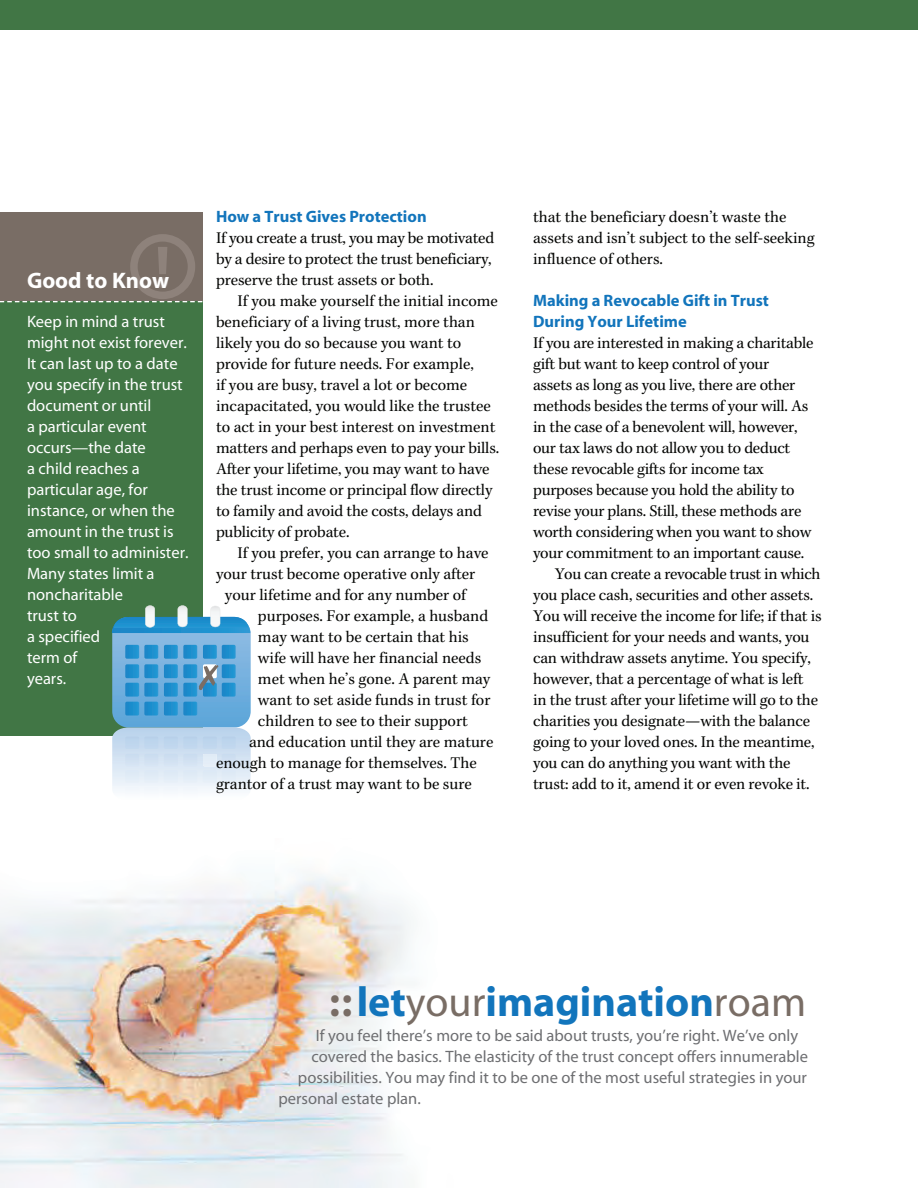
<style>
.page{position:relative;width:918px;height:1188px;background:#fff}
.page>*{position:absolute;margin:0;border:0;box-sizing:border-box;transform-origin:0 0}
.t1{font:700 42px "Myriad";color:#1275bc}
.t2{font:700 22.5px "Myriad";color:#fff}
.t3{font:16.5px/21px "Kepler";letter-spacing:-.01em;color:#040503}
.t4{font:16.5px/21px "Myriad";color:#fff}
.t5{font:16.5px "Myriad";color:#6d6e71}
.t6{font:700 16.5px/21px "Myriad";color:#1275bc}
.s1{color:#796d65}
.s2{font-weight:400;color:#796d65}
</style>
<div class="page">
<div style="left:0;top:293px;width:202px;height:443px;background:#417645"></div>
<svg style="left:112px;top:617px;width:139px;height:111px;background:#73afdc"></svg>
<div style="left:144px;top:645px;width:14px;height:14px;background:#1d8ecd;border-radius:2px"></div>
<div style="left:164px;top:645px;width:14px;height:14px;background:#1d8ecd;border-radius:2px"></div>
<div style="left:183px;top:645px;width:14px;height:14px;background:#1d8ecd;border-radius:2px"></div>
<div style="left:203px;top:645px;width:14px;height:14px;background:#1d8ecd;border-radius:2px"></div>
<div style="left:222px;top:645px;width:14px;height:14px;background:#1d8fcd;border-radius:2px"></div>
<div style="left:125px;top:645px;width:14px;height:14px;background:#1c8ecc;border-radius:2px"></div>
<div style="left:144px;top:664px;width:14px;height:14px;background:#1d8ecd;border-radius:2px"></div>
<div style="left:164px;top:664px;width:14px;height:14px;background:#1d8ecd;border-radius:2px"></div>
<div style="left:183px;top:664px;width:14px;height:14px;background:#1d8ecd;border-radius:2px"></div>
<div style="left:222px;top:664px;width:14px;height:14px;background:#1d8fcd;border-radius:2px"></div>
<div style="left:125px;top:664px;width:14px;height:14px;background:#1c8ecc;border-radius:2px"></div>
<div style="left:144px;top:683px;width:14px;height:14px;background:#1d8ecd;border-radius:2px"></div>
<div style="left:164px;top:683px;width:14px;height:14px;background:#1d8ecd;border-radius:2px"></div>
<div style="left:183px;top:683px;width:14px;height:14px;background:#1d8ecd;border-radius:2px"></div>
<div style="left:203px;top:683px;width:14px;height:14px;background:#1d8ecd;border-radius:2px"></div>
<div style="left:222px;top:683px;width:14px;height:14px;background:#1d8fcd;border-radius:2px"></div>
<div style="left:125px;top:683px;width:14px;height:14px;background:#1c8ecc;border-radius:2px"></div>
<div style="left:144px;top:702px;width:14px;height:14px;background:#1d8ecd;border-radius:2px"></div>
<div style="left:164px;top:702px;width:14px;height:14px;background:#1d8ecd;border-radius:2px"></div>
<div style="left:183px;top:702px;width:14px;height:14px;background:#1d8ecd;border-radius:2px"></div>
<div style="left:125px;top:702px;width:14px;height:14px;background:#1c8ecc;border-radius:2px"></div>
<svg style="left:112px;top:728px;width:139px;height:64px;background:#d3e3f2"></svg>
<div style="left:0;top:0;width:918px;height:30px;background:#417645"></div>
<svg style="left:0;top:301px;width:202px;height:1px"></svg>
<svg style="left:112px;top:605px;width:138px;height:28px"></svg>
<svg style="left:203px;top:664px;width:14px;height:14px"></svg>
<div style="left:0;top:212px;width:202px;height:89px;background:#796d65"></div>
<div style="left:130px;top:234px;width:65px;height:65px;border:8px solid #8e827b;border-radius:50%"></div>
<svg style="left:158px;top:247px;width:9px;height:27px"></svg>
<div style="left:157px;top:277px;width:11px;height:11px;background:#8e827b;border-radius:50%"></div>
<img style="left:0;top:874px;width:411px;height:314px">
<svg style="left:199px;top:665px;width:19px;height:25px"></svg>
<h4 class="t2" style="left:27px;top:272px;width:144px">Good to Know</h4>
<p class="t4" style="left:27px;top:312px;width:163px">Keep in mind a trust might not exist forever.<br>It can last up to a date you specify in the trust document or until<br>a particular event occurs—the date<br>a child reaches a particular age, for instance, or when the amount in the trust is too small to administer.<br>Many states limit a noncharitable<br>trust to<br>a specified<br>term of<br>years.</p>
<h4 class="t6" style="left:216px;top:207px;width:212px">How a Trust Gives Protection</h4>
<p class="t3" style="left:216px;top:229px;width:280px">If you create a trust, you may be motivated by a desire to protect the trust beneficiary, preserve the trust assets or both.</p>
<p class="t3" style="left:216px;top:292px;width:285px;text-indent:22px">If you make yourself the initial income beneficiary of a living trust, more than likely you do so because you want to provide for future needs. For example,<br>if you are busy, travel a lot or become incapacitated, you would like the trustee to act in your best interest on investment matters and perhaps even to pay your bills.<br>After your lifetime, you may want to have the trust income or principal flow directly to family and avoid the costs, delays and publicity of probate.</p>
<p class="t3" style="left:238px;top:544px;width:253px">If you prefer, you can arrange to have</p>
<p class="t3" style="left:216px;top:565px;width:261px">your trust become operative only after</p>
<p class="t3" style="left:225px;top:586px;width:243px">your lifetime and for any number of</p>
<p class="t3" style="left:258px;top:607px;width:232px">purposes. For example, a husband</p>
<p class="t3" style="left:258px;top:628px;width:212px">may want to be certain that his</p>
<p class="t3" style="left:258px;top:649px;width:225px">wife will have her financial needs</p>
<p class="t3" style="left:258px;top:670px;width:234px">met when he’s gone. A parent may</p>
<p class="t3" style="left:258px;top:691px;width:234px">want to set aside funds in trust for</p>
<p class="t3" style="left:258px;top:712px;width:211px">children to see to their support</p>
<p class="t3" style="left:249px;top:733px;width:246px">and education until they are mature</p>
<p class="t3" style="left:216px;top:754px;width:262px">enough to manage for themselves. The</p>
<p class="t3" style="left:216px;top:775px;width:257px">grantor of a trust may want to be sure</p>
<p class="t3" style="left:533px;top:208px;width:283px">that the beneficiary doesn’t waste the assets and isn’t subject to the self-seeking influence of others.</p>
<h4 class="t6" style="left:533px;top:291px;width:237px">Making a Revocable Gift in Trust<br>During Your Lifetime</h4>
<p class="t3" style="left:533px;top:334px;width:282px">If you are interested in making a charitable gift but want to keep control of your<br>assets as long as you live, there are other methods besides the terms of your will. As in the case of a benevolent will, however, our tax laws do not allow you to deduct these revocable gifts for income tax purposes because you hold the ability to revise your plans. Still, these methods are worth considering when you want to show your commitment to an important cause.</p>
<p class="t3" style="left:533px;top:565px;width:290px;text-indent:22px">You can create a revocable trust in which you place cash, securities and other assets.<br>You will receive the income for life; if that is insufficient for your needs and wants, you can withdraw assets anytime. You specify, however, that a percentage of what is left<br>in the trust after your lifetime will go to the charities you designate—with the balance going to your loved ones. In the meantime, you can do anything you want with the trust: add to it, amend it or even revoke it.</p>
<h4 class="t1" style="left:329px;top:986px;width:478px"><span class="s1">::</span> let<span class="s2">your</span>imagination<span class="s2">roam</span></h4>
<p class="t5" style="left:316px;top:1029px;width:484px">If you feel there’s more to be said about trusts, you’re right. We’ve only</p>
<p class="t5" style="left:311px;top:1050px;width:498px">covered the basics. The elasticity of the trust concept offers innumerable</p>
<p class="t5" style="left:298px;top:1071px;width:511px">possibilities. You may find it to be one of the most useful strategies in your</p>
<p class="t5" style="left:278px;top:1092px;width:144px">personal estate plan.</p>
</div>
